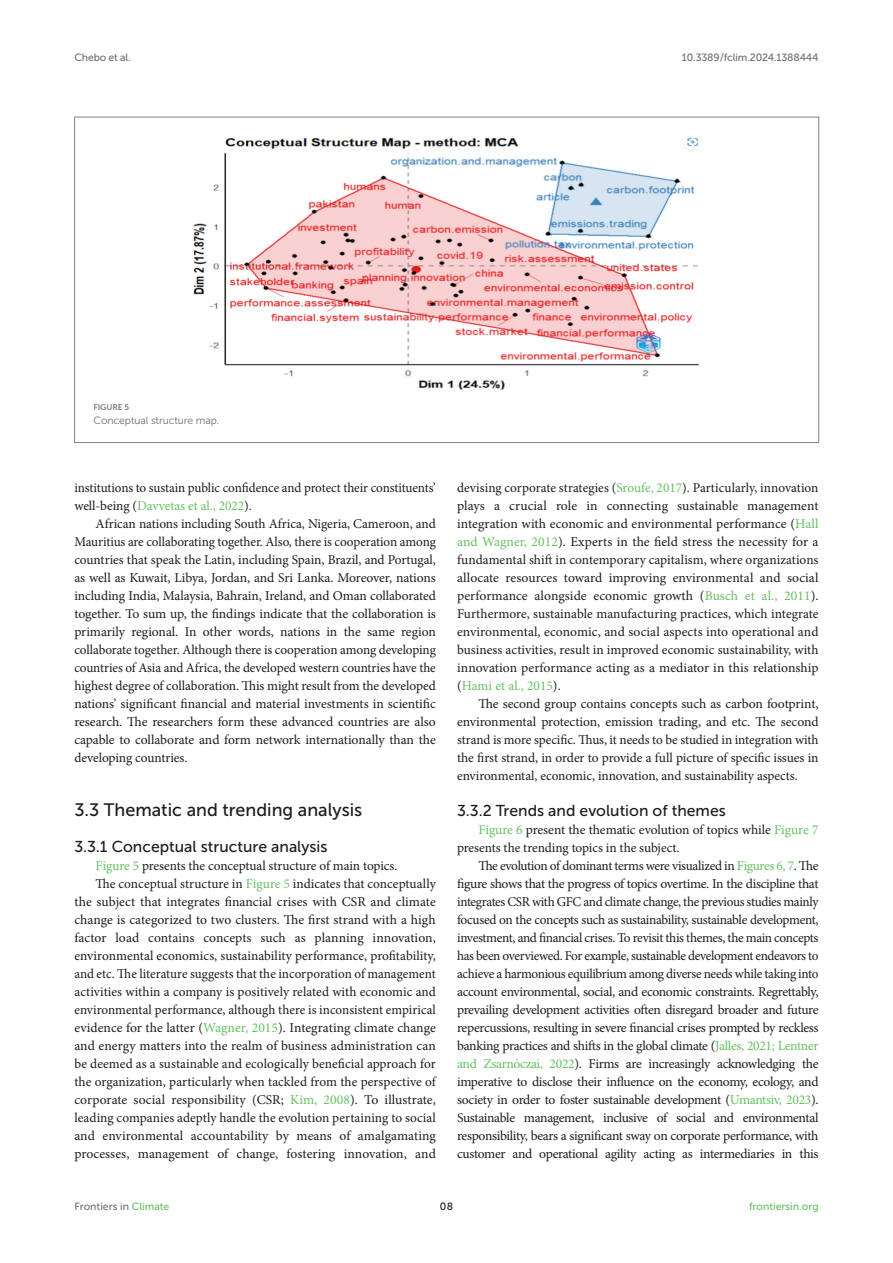
<style>
.page{position:relative;width:893px;height:1263px;background:#fff}
.page>*{position:absolute;margin:0;border:0;box-sizing:border-box;transform-origin:0 0}
.HEAD_2{font:18px "Museo Sans 500";color:#1b1c1b}
.HEAD_3_after_HEAD_2{font:15.75px "Museo Sans 500";color:#1b1c1b}
.HEAD_3{font:15.75px "Museo Sans 500";color:#1b1c1b}
.TEXT{font:13.5px/18px "Minion Pro";letter-spacing:-.005em;color:#1b1c1b;text-align:justify}
.TEXT_FLUSH{font:13.5px/18px "Minion Pro";letter-spacing:-.005em;color:#1b1c1b}
.t1{font:10.5px "Museo Sans 500";letter-spacing:-.015em;color:#706f70}
.FIG_LEG{font:10.5px "Museo Sans 300";letter-spacing:-.01em;color:#706f70}
.t2{font:10.5px "Museo Sans 500";color:#65c161}
.t3{font:10.5px "Museo Sans 500";color:#1b1c1b}
.FIG_HD{font:8.25px "Museo Sans 700";letter-spacing:-.01em;color:#7e7f7f}
.s1{color:#65c161}
</style>
<div class="page">
<img style="left:193px;top:137px;width:506px;height:253px">
<p class="t1" style="left:74px;top:51px;width:58px">Chebo et al.</p>
<p class="t1" style="left:682px;top:51px;width:138px">10.3389/fclim.2024.1388444</p>
<p class="FIG_HD" style="left:94px;top:403px;width:37px">FIGURE 5</p>
<p class="FIG_LEG" style="left:94px;top:414px;width:127px">Conceptual structure map.</p>
<p class="TEXT" style="left:74px;top:479px;width:363px">institutions to sustain public confidence and protect their constituents’ well-being (<span class="s1">Davvetas et al., 2022</span>).</p>
<p class="TEXT" style="left:74px;top:515px;width:363px;text-indent:21px">African nations including South Africa, Nigeria, Cameroon, and Mauritius are collaborating together. Also, there is cooperation among countries that speak the Latin, including Spain, Brazil, and Portugal, as well as Kuwait, Libya, Jordan, and Sri Lanka. Moreover, nations including India, Malaysia, Bahrain, Ireland, and Oman collaborated together. To sum up, the findings indicate that the collaboration is primarily regional. In other words, nations in the same region collaborate together. Although there is cooperation among developing countries of Asia and Africa, the developed western countries have the highest degree of collaboration. This might result from the developed nations’ significant financial and material investments in scientific research. The researchers form these advanced countries are also capable to collaborate and form network internationally than the developing countries.</p>
<p class="HEAD_2" style="left:74px;top:800px;width:289px">3.3 Thematic and trending analysis</p>
<p class="HEAD_3_after_HEAD_2" style="left:74px;top:838px;width:255px">3.3.1 Conceptual structure analysis</p>
<p class="TEXT_FLUSH" style="left:96px;top:857px;width:303px"><span class="s1">Figure 5</span> presents the conceptual structure of main topics.</p>
<p class="TEXT" style="left:74px;top:875px;width:363px;text-indent:21px">The conceptual structure in <span class="s1">Figure 5</span> indicates that conceptually the subject that integrates financial crises with CSR and climate change is categorized to two clusters. The first strand with a high factor load contains concepts such as planning innovation, environmental economics, sustainability performance, profitability, and etc. The literature suggests that the incorporation of management activities within a company is positively related with economic and environmental performance, although there is inconsistent empirical evidence for the latter (<span class="s1">Wagner, 2015</span>). Integrating climate change and energy matters into the realm of business administration can be deemed as a sustainable and ecologically beneficial approach for the organization, particularly when tackled from the perspective of corporate social responsibility (CSR; <span class="s1">Kim, 2008</span>). To illustrate, leading companies adeptly handle the evolution pertaining to social and environmental accountability by means of amalgamating processes, management of change, fostering innovation, and</p>
<p class="TEXT" style="left:457px;top:479px;width:363px">devising corporate strategies (<span class="s1">Sroufe, 2017</span>). Particularly, innovation plays a crucial role in connecting sustainable management integration with economic and environmental performance (<span class="s1">Hall and Wagner, 2012</span>). Experts in the field stress the necessity for a fundamental shift in contemporary capitalism, where organizations allocate resources toward improving environmental and social performance alongside economic growth (<span class="s1">Busch et al., 2011</span>).<br>Furthermore, sustainable manufacturing practices, which integrate environmental, economic, and social aspects into operational and business activities, result in improved economic sustainability, with innovation performance acting as a mediator in this relationship (<span class="s1">Hami et al., 2015</span>).</p>
<p class="TEXT" style="left:457px;top:695px;width:363px;text-indent:21px">The second group contains concepts such as carbon footprint, environmental protection, emission trading, and etc. The second strand is more specific. Thus, it needs to be studied in integration with the first strand, in order to provide a full picture of specific issues in environmental, economic, innovation, and sustainability aspects.</p>
<p class="HEAD_3" style="left:457px;top:802px;width:270px">3.3.2 Trends and evolution of themes</p>
<p class="TEXT_FLUSH" style="left:457px;top:821px;width:363px;text-indent:21px"><span class="s1">Figure 6</span> present the thematic evolution of topics while <span class="s1">Figure 7 </span>presents the trending topics in the subject.</p>
<p class="TEXT" style="left:457px;top:857px;width:363px;text-indent:21px">The evolution of dominant terms were visualized in <span class="s1">Figures 6, 7</span>. The figure shows that the progress of topics overtime. In the discipline that integrates CSR with GFC and climate change, the previous studies mainly focused on the concepts such as sustainability, sustainable development, investment, and financial crises. To revisit this themes, the main concepts has been overviewed. For example, sustainable development endeavors to achieve a harmonious equilibrium among diverse needs while taking into account environmental, social, and economic constraints. Regrettably, prevailing development activities often disregard broader and future repercussions, resulting in severe financial crises prompted by reckless banking practices and shifts in the global climate (<span class="s1">Jalles, 2021; Lentner and Zsarnóczai, 2022</span>). Firms are increasingly acknowledging the imperative to disclose their influence on the economy, ecology, and society in order to foster sustainable development (<span class="s1">Umantsiv, 2023</span>).<br>Sustainable management, inclusive of social and environmental responsibility, bears a significant sway on corporate performance, with customer and operational agility acting as intermediaries in this</p>
<p class="t1" style="left:74px;top:1200px;width:97px">Frontiers in <span class="s1">Climate</span></p>
<p class="t3" style="left:440px;top:1200px;width:15px">08</p>
<p class="t2" style="left:749px;top:1200px;width:71px">frontiersin.org</p>
</div>
